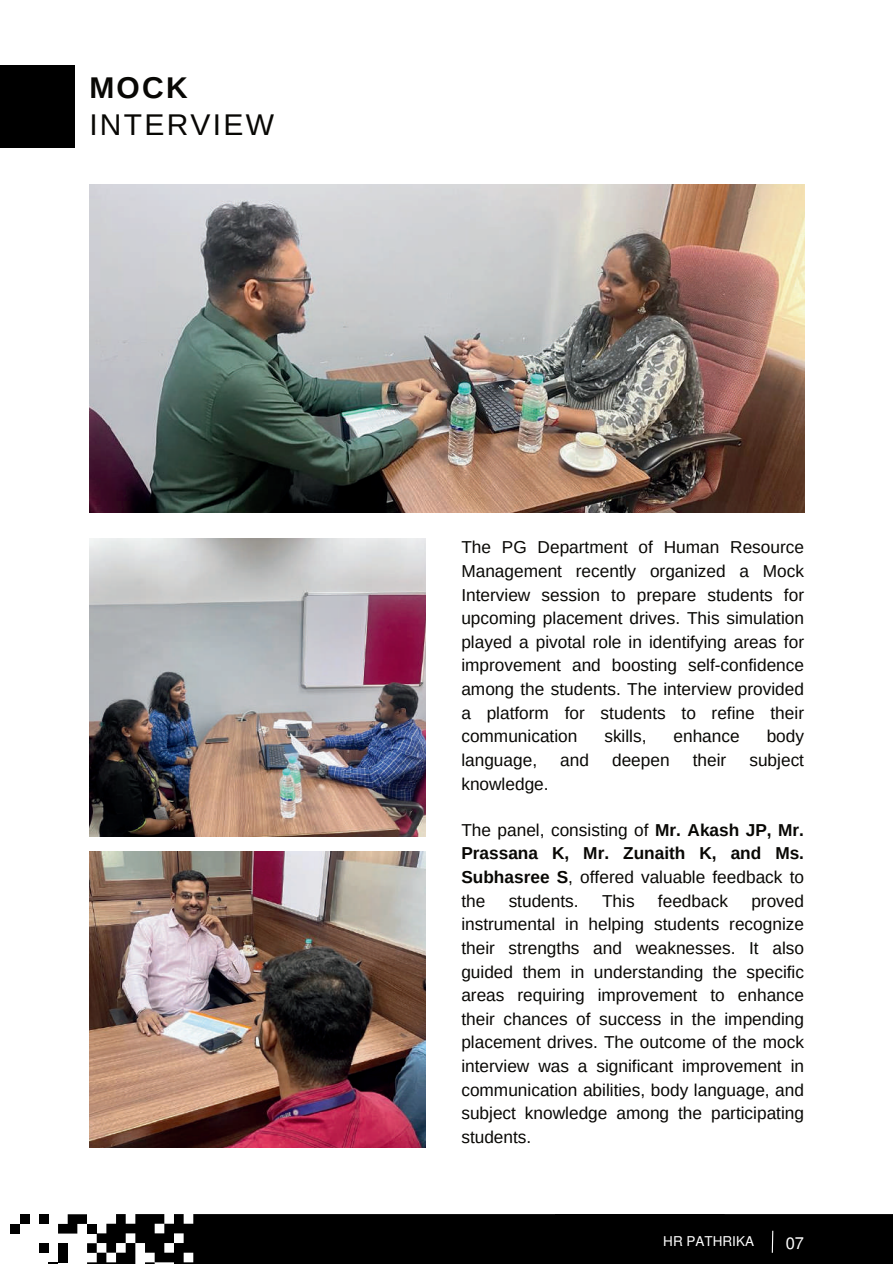
<style>
.page{position:relative;width:893px;height:1264px;background:#fff}
.page>*{position:absolute;margin:0;border:0;box-sizing:border-box;transform-origin:0 0}
.t1{font:30px "Arimo";letter-spacing:.075em;color:#080704}
.t2{font:700 30px "Arimo";color:#080704}
.t3{font:17.25px/23.7px "Arimo";color:#080704;text-align:justify}
.t4{font:700 17.25px/23.7px "Arimo";color:#080704;text-align:justify}
.t5{font:16.5px "Mukti";color:#fff}
.t6{font:13.5px "Mukti";color:#fff}
.s1{font-weight:400}
</style>
<div class="page">
<div style="left:0;top:65px;width:74px;height:83px;background:#000"></div>
<img style="left:89px;top:184px;width:715px;height:329px">
<div style="left:39px;top:1214px;width:9px;height:9px;background:#000"></div>
<div style="left:20px;top:1214px;width:10px;height:9px;background:#000"></div>
<div style="left:39px;top:1243px;width:9px;height:9px;background:#000"></div>
<div style="left:10px;top:1223px;width:9px;height:10px;background:#000"></div>
<svg style="left:48px;top:1214px;width:844px;height:49px;background:#141414"></svg>
<img style="left:89px;top:851px;width:337px;height:296px">
<img style="left:89px;top:538px;width:337px;height:298px">
<h1 class="t2" style="left:89px;top:67px;width:100px">MOCK</h1>
<h1 class="t1" style="left:89px;top:106px;width:186px">INTERVIEW</h1>
<p class="t3" style="left:461px;top:535px;width:344px">The PG Department of Human Resource Management recently organized a Mock Interview session to prepare students for upcoming placement drives. This simulation played a pivotal role in identifying areas for improvement and boosting self-confidence among the students. The interview provided a platform for students to refine their communication</p>
<p class="t3" style="left:604px;top:724px;width:44px">skills,</p>
<p class="t3" style="left:673px;top:724px;width:68px">enhance</p>
<p class="t3" style="left:766px;top:724px;width:39px">body</p>
<p class="t3" style="left:461px;top:748px;width:77px">language,</p>
<p class="t3" style="left:560px;top:748px;width:30px">and</p>
<p class="t3" style="left:612px;top:748px;width:59px">deepen</p>
<p class="t3" style="left:692px;top:748px;width:35px">their</p>
<p class="t3" style="left:749px;top:748px;width:56px">subject</p>
<p class="t3" style="left:461px;top:772px;width:89px">knowledge.</p>
<p class="t4" style="left:461px;top:818px;width:344px"><span class="s1">The panel, consisting of</span> Mr. Akash JP, Mr.<br>Prassana K, Mr. Zunaith K, and Ms.<br>Subhasree S<span class="s1">, offered valuable feedback to the</span></p>
<p class="t3" style="left:461px;top:889px;width:344px;text-indent:290px">proved instrumental in helping students recognize their strengths and weaknesses. It also guided them in understanding the specific areas requiring improvement to enhance their chances of success in the impending placement drives. The outcome of the mock interview was a significant improvement in communication abilities, body language, and subject knowledge among the participating students.</p>
<p class="t3" style="left:508px;top:889px;width:71px">students.</p>
<p class="t3" style="left:602px;top:889px;width:34px">This</p>
<p class="t3" style="left:658px;top:889px;width:71px">feedback</p>
<p class="t6" style="left:663px;top:1231px;width:92px">HR PATHRIKA</p>
<p class="t5" style="left:785px;top:1230px;width:20px">07</p>
</div>
